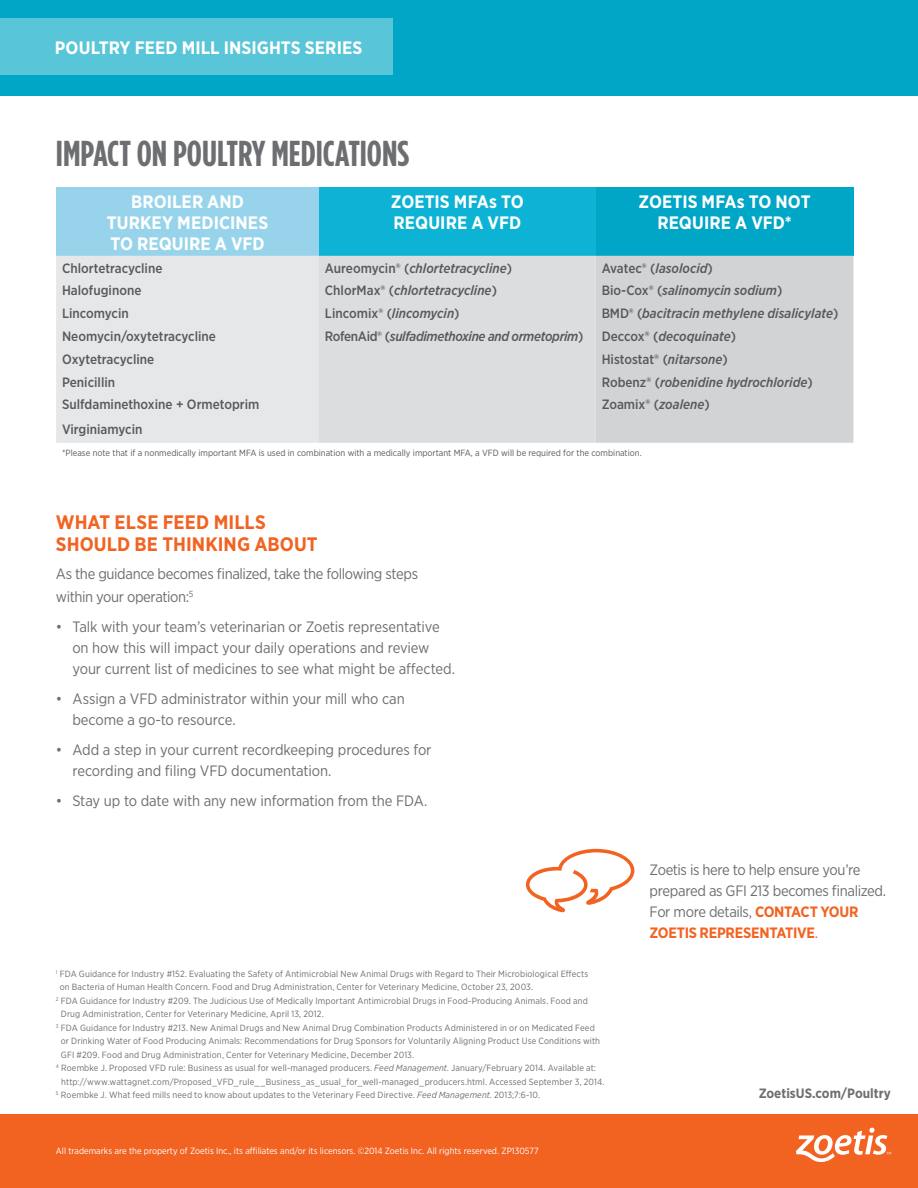
<style>
.page{position:relative;width:918px;height:1188px;background:#fff}
.page>*{position:absolute;margin:0;border:0;box-sizing:border-box;transform-origin:0 0}
.t1{font:700 36px "Gotham Condensed";color:#6d6e71}
.t2{font:700 19.5px/22.5px "Gotham Narrow";letter-spacing:.005em;color:#f26322}
.t3{font:700 18px/21px "Gotham Narrow";letter-spacing:.005em;color:#fff;text-align:center}
.t4{font:15px/21px "Gotham Narrow";letter-spacing:-.015em;color:#6d6e71}
.t5{font:500 13.5px "Gotham Narrow";color:#58595b}
.t6{font:italic 500 13.5px "Gotham Narrow";color:#58595b}
.t7{font:italic 500 13.5px "Gotham Narrow";letter-spacing:-.025em;color:#58595b}
.t8{font:700 13.5px "Gotham Narrow";color:#6d6e71}
.t9{font:9px "Gotham Narrow";letter-spacing:.015em;color:#6d6e71}
.t10{font:9px "Gotham Narrow";color:#58595b}
.t11{font:9px "Gotham Narrow";color:#fff}
.s1{font-style:normal}
.s2{font-style:italic}
.s3{font-weight:700;color:#f26322}
.s4{color:#f26322}
</style>
<div class="page">
<div style="left:0;top:0;width:918px;height:95px;background:#00a6c6"></div>
<div style="left:0;top:1114px;width:918px;height:74px;background:#f26322"></div>
<svg style="left:796px;top:1128px;width:95px;height:34px"></svg>
<div style="left:0;top:18px;width:393px;height:56px;background:#59c5d9"></div>
<svg style="left:526px;top:849px;width:108px;height:63px"></svg>
<div style="left:56px;top:187px;width:263px;height:69px;background:#97d4eb"></div>
<div style="left:319px;top:187px;width:277px;height:69px;background:#0cb3d4"></div>
<div style="left:596px;top:187px;width:258px;height:69px;background:#00a6c6"></div>
<div style="left:56px;top:256px;width:263px;height:187px;background:#e6e7e8"></div>
<div style="left:319px;top:256px;width:277px;height:187px;background:#dcddde"></div>
<div style="left:596px;top:256px;width:258px;height:187px;background:#d1d3d4"></div>
<h3 class="t3" style="left:55px;top:37px;width:309px">POULTRY FEED MILL INSIGHTS SERIES</h3>
<h1 class="t1" style="left:56px;top:132px;width:355px">IMPACT ON POULTRY MEDICATIONS</h1>
<h3 class="t3" style="left:107px;top:191px;width:163px">BROILER AND<br>TURKEY MEDICINES<br>TO REQUIRE A VFD</h3>
<h3 class="t3" style="left:391px;top:191px;width:134px;text-align:left">ZOETIS MFAs TO<br>REQUIRE A VFD</h3>
<h3 class="t3" style="left:639px;top:191px;width:174px">ZOETIS MFAs TO NOT<br>REQUIRE A VFD*</h3>
<h3 class="t5" style="left:62px;top:259px;width:102px">Chlortetracycline</h3>
<h3 class="t6" style="left:325px;top:259px;width:189px"><span class="s1">Aureomycin® (</span>chlortetracycline<span class="s1">)</span></h3>
<h3 class="t5" style="left:602px;top:259px;width:113px">Avatec® (<span class="s2">lasolocid</span>)</h3>
<h3 class="t5" style="left:62px;top:282px;width:81px">Halofuginone</h3>
<h3 class="t6" style="left:325px;top:282px;width:174px"><span class="s1">ChlorMax® (</span>chlortetracycline<span class="s1">)</span></h3>
<h3 class="t6" style="left:602px;top:282px;width:182px"><span class="s1">Bio-Cox® (</span>salinomycin sodium<span class="s1">)</span></h3>
<h3 class="t5" style="left:62px;top:305px;width:68px">Lincomycin</h3>
<h3 class="t5" style="left:325px;top:305px;width:136px">Lincomix® (<span class="s2">lincomycin</span>)</h3>
<h3 class="t6" style="left:602px;top:305px;width:238px"><span class="s1">BMD® (</span>bacitracin methylene disalicylate<span class="s1">)</span></h3>
<h3 class="t5" style="left:62px;top:328px;width:155px">Neomycin/oxytetracycline</h3>
<h3 class="t7" style="left:325px;top:328px;width:260px"><span class="s1">RofenAid® (</span>sulfadimethoxine and ormetoprim<span class="s1">)</span></h3>
<h3 class="t6" style="left:602px;top:328px;width:136px"><span class="s1">Deccox® (</span>decoquinate<span class="s1">)</span></h3>
<h3 class="t5" style="left:62px;top:350px;width:94px">Oxytetracycline</h3>
<h3 class="t5" style="left:602px;top:350px;width:128px">Histostat® (<span class="s2">nitarsone</span>)</h3>
<h3 class="t5" style="left:62px;top:373px;width:55px">Penicillin</h3>
<h3 class="t6" style="left:602px;top:373px;width:213px"><span class="s1">Robenz® (</span>robenidine hydrochloride<span class="s1">)</span></h3>
<h3 class="t5" style="left:62px;top:396px;width:199px">Sulfdaminethoxine + Ormetoprim</h3>
<h3 class="t5" style="left:602px;top:396px;width:110px">Zoamix® (<span class="s2">zoalene</span>)</h3>
<h3 class="t5" style="left:62px;top:421px;width:82px">Virginiamycin</h3>
<p class="t10" style="left:62px;top:447px;width:581px">*Please note that if a nonmedically important MFA is used in combination with a medically important MFA, a VFD will be required for the combination.</p>
<h2 class="t2" style="left:56px;top:510px;width:263px">WHAT ELSE FEED MILLS<br>SHOULD BE THINKING ABOUT</h2>
<h3 class="t4" style="left:56px;top:562px;width:364px;line-height:22.5px">As the guidance becomes finalized, take the following steps within your operation:<sup>5</sup></h3>
<h3 class="t4" style="left:72px;top:616px;width:384px;text-indent:-16px">• Talk with your team’s veterinarian or Zoetis representative on how this will impact your daily operations and review your current list of medicines to see what might be affected.</h3>
<h3 class="t4" style="left:72px;top:688px;width:334px;text-indent:-16px">• Assign a VFD administrator within your mill who can become a go-to resource.</h3>
<h3 class="t4" style="left:72px;top:739px;width:361px;text-indent:-16px">• Add a step in your current recordkeeping procedures for recording and filing VFD documentation.</h3>
<h3 class="t4" style="left:56px;top:790px;width:373px">• Stay up to date with any new information from the FDA.</h3>
<p class="t9" style="left:56px;top:968px;width:534px"><sup>1</sup> FDA Guidance for Industry #152. Evaluating the Safety of Antimicrobial New Animal Drugs with Regard to Their Microbiological Effects</p>
<p class="t9" style="left:60px;top:981px;width:475px">on Bacteria of Human Health Concern. Food and Drug Administration, Center for Veterinary Medicine, October 23, 2003.</p>
<p class="t9" style="left:56px;top:995px;width:534px"><sup>2</sup> FDA Guidance for Industry #209. The Judicious Use of Medically Important Antimicrobial Drugs in Food-Producing Animals. Food and</p>
<p class="t9" style="left:61px;top:1008px;width:264px">Drug Administration, Center for Veterinary Medicine, April 13, 2012.</p>
<p class="t9" style="left:56px;top:1022px;width:540px"><sup>3</sup> FDA Guidance for Industry #213. New Animal Drugs and New Animal Drug Combination Products Administered in or on Medicated Feed</p>
<p class="t9" style="left:61px;top:1035px;width:541px">or Drinking Water of Food Producing Animals: Recommendations for Drug Sponsors for Voluntarily Aligning Product Use Conditions with</p>
<p class="t9" style="left:61px;top:1049px;width:355px">GFI #209. Food and Drug Administration, Center for Veterinary Medicine, December 2013.</p>
<p class="t9" style="left:56px;top:1062px;width:542px"><sup>4</sup> Roembke J. Proposed VFD rule: Business as usual for well-managed producers. <span class="s2">Feed Management</span>. January/February 2014. Available at:</p>
<p class="t9" style="left:61px;top:1076px;width:545px">http://www.wattagnet.com/Proposed_VFD_rule__Business_as_usual_for_well-managed_producers.html. Accessed September 3, 2014.</p>
<p class="t9" style="left:56px;top:1089px;width:486px"><sup>5</sup> Roembke J. What feed mills need to know about updates to the Veterinary Feed Directive. <span class="s2">Feed Management</span>. 2013;7:6-10.</p>
<p class="t11" style="left:56px;top:1145px;width:484px">All trademarks are the property of Zoetis Inc., its affiliates and/or its licensors. ©2014 Zoetis Inc. All rights reserved. ZP130577</p>
<h3 class="t4" style="left:650px;top:859px;width:238px">Zoetis is here to help ensure you’re prepared as GFI 213 becomes finalized.<br>For more details, <span class="s3">CONTACT YOUR<br>ZOETIS REPRESENTATIVE</span><span class="s4">.</span></h3>
<h3 class="t8" style="left:759px;top:1085px;width:134px">ZoetisUS.com/Poultry</h3>
</div>
